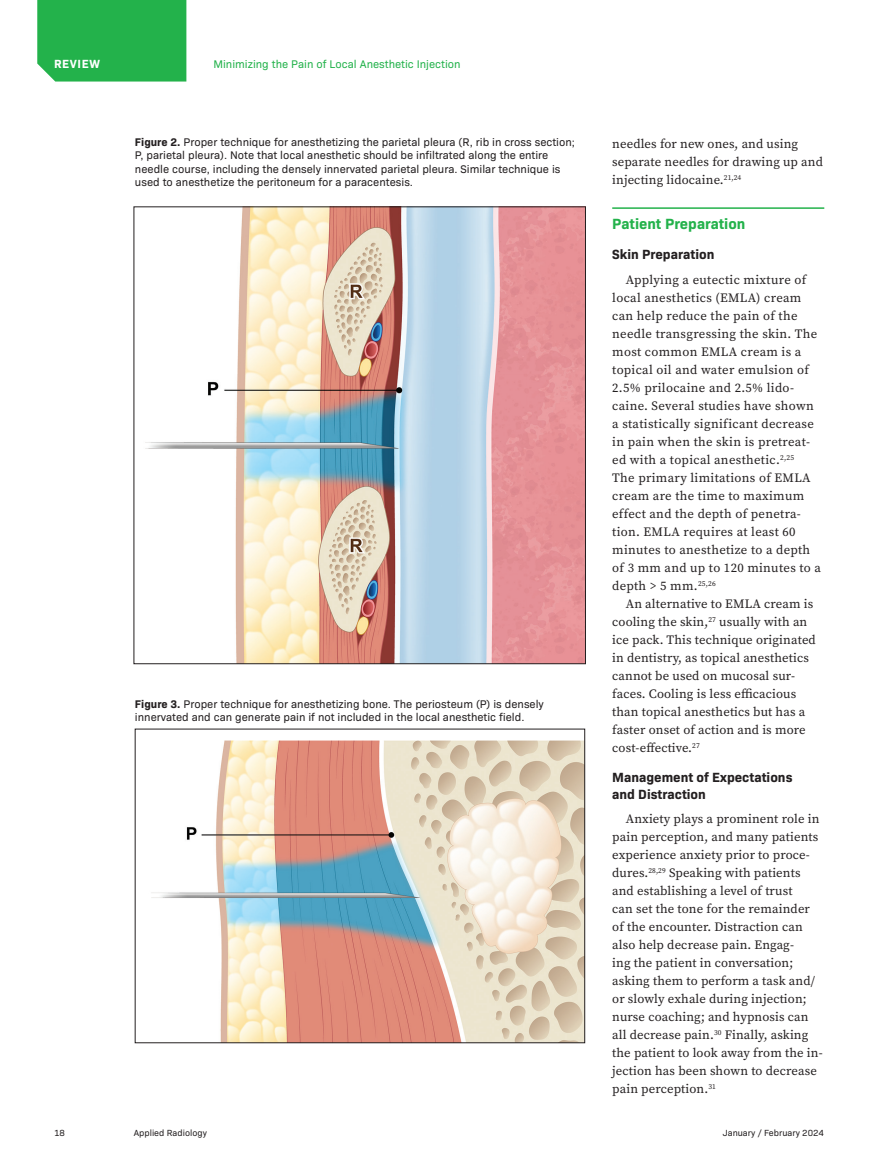
<style>
.page{position:relative;width:878px;height:1175px;background:#fff}
.page>*{position:absolute;margin:0;border:0;box-sizing:border-box;transform-origin:0 0}
.Heading-Review{font:700 15px "Bio Sans";color:#23b24b}
.Sub-Heading{font:700 13.5px/16.5px "Bio Sans";color:#231f20}
.Body{font:12.75px/18px "Source Serif Pro";letter-spacing:.01em;color:#231f20}
.t1{font:700 12px "Bio Sans";letter-spacing:.05em;color:#fff}
.Figure{font:11.25px/13.5px "Bio Sans";color:#231f20}
.t2{font:11.25px "Bio Sans";color:#23b24b}
.t3{font:9px "Bio Sans";color:#231f20}
.s1{font-weight:700}
</style>
<div class="page">
<div style="left:37px;top:0;width:149px;height:82px;background:#23b24b"></div>
<hr style="left:612px;top:207px;width:212px;height:2px;background:#23b24b">
<img style="left:145px;top:209px;width:438px;height:453px">
<img style="left:151px;top:740px;width:432px;height:301px">
<div style="left:135px;top:729px;width:450px;height:314px;border:1px solid #231f20"></div>
<p class="t1" style="left:54px;top:54px;width:47px">REVIEW</p>
<p class="t2" style="left:213px;top:55px;width:249px">Minimizing the Pain of Local Anesthetic Injection</p>
<p class="Figure" style="left:135px;top:134px;width:441px"><span class="s1">Figure 2.</span> Proper technique for anesthetizing the parietal pleura (R, rib in cross section; P, parietal pleura). Note that local anesthetic should be infiltrated along the entire needle course, including the densely innervated parietal pleura. Similar technique is used to anesthetize the peritoneum for a paracentesis.</p>
<p class="Figure" style="left:135px;top:696px;width:410px"><span class="s1">Figure 3.</span> Proper technique for anesthetizing bone. The periosteum (P) is densely innervated and can generate pain if not included in the local anesthetic field.</p>
<p class="Body" style="left:612px;top:135px;width:212px">needles for new ones, and using separate needles for drawing up and injecting lidocaine.<sup>21,24</sup></p>
<p class="Heading-Review" style="left:612px;top:212px;width:135px">Patient Preparation</p>
<p class="Sub-Heading" style="left:612px;top:245px;width:104px">Skin Preparation</p>
<p class="Body" style="left:612px;top:271px;width:210px;text-indent:14px">Applying a eutectic mixture of local anesthetics (EMLA) cream can help reduce the pain of the needle transgressing the skin. The most common EMLA cream is a topical oil and water emulsion of<br>2.5% prilocaine and 2.5% lido&shy;caine. Several studies have shown a statistically significant decrease in pain when the skin is pretreat&shy;ed with a topical anesthetic.<sup>2,25<br></sup>The primary limitations of EMLA cream are the time to maximum effect and the depth of penetra&shy;tion. EMLA requires at least 60 minutes to anesthetize to a depth of 3 mm and up to 120 minutes to a depth &gt; 5 mm.<sup>25,26</sup></p>
<p class="Body" style="left:612px;top:595px;width:205px;text-indent:14px">An alternative to EMLA cream is cooling the skin,<sup>27</sup> usually with an ice pack. This technique originated in dentistry, as topical anesthetics cannot be used on mucosal sur&shy;faces. Cooling is less efficacious than topical anesthetics but has a faster onset of action and is more cost-effective.<sup>27</sup></p>
<p class="Sub-Heading" style="left:612px;top:768px;width:182px">Management of Expectations and Distraction</p>
<p class="Body" style="left:612px;top:810px;width:212px;text-indent:14px">Anxiety plays a prominent role in pain perception, and many patients experience anxiety prior to proce&shy;dures.<sup>28,29</sup> Speaking with patients and establishing a level of trust<br>can set the tone for the remainder of the encounter. Distraction can also help decrease pain. Engag-<br>ing the patient in conversation; asking them to perform a task and/ or slowly exhale during injection; nurse coaching; and hypnosis can all decrease pain.<sup>30</sup> Finally, asking the patient to look away from the in&shy;jection has been shown to decrease pain perception.<sup>31</sup></p>
<p class="t3" style="left:54px;top:1126px;width:12px">18</p>
<p class="t3" style="left:134px;top:1126px;width:75px">Applied Radiology</p>
<p class="t3" style="left:722px;top:1126px;width:103px">January / February 2024</p>
</div>
